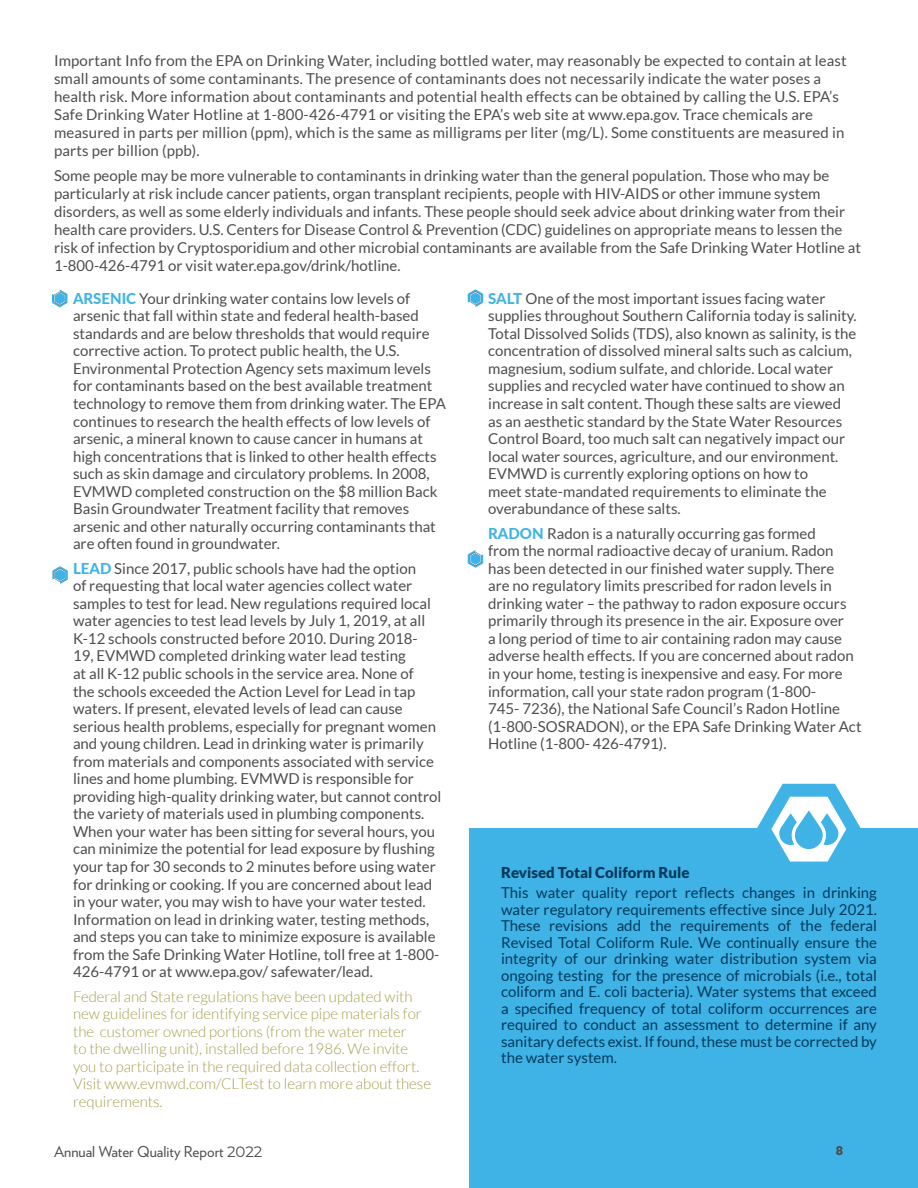
<style>
.page{position:relative;width:918px;height:1188px;background:#fff}
.page>*{position:absolute;margin:0;border:0;box-sizing:border-box;transform-origin:0 0}
.t1{font:15px/17.5px "Lato";color:#4d4d4f}
.t2{font:15px/16.5px "Lato";color:#003a5d;text-align:justify}
.t3{font:300 15px/17.5px "Lato";color:#a49f4b}
.t4{font:15px "Verlag";color:#4d4d4f}
.t5{font:900 15px "Lato";color:#003a5d}
.t6{font:900 15px "Verlag";color:#4d4d4f}
.s1{font-weight:800;color:#40b3e6}
.s2{font-family:"Montserrat"}
</style>
<div class="page">
<div style="left:469px;top:829px;width:449px;height:359px;background:#40b3e6"></div>
<svg style="left:52px;top:290px;width:15px;height:17px"></svg>
<svg style="left:468px;top:289px;width:15px;height:18px"></svg>
<svg style="left:52px;top:566px;width:16px;height:18px"></svg>
<svg style="left:468px;top:550px;width:15px;height:18px"></svg>
<svg style="left:756px;top:784px;width:105px;height:78px"></svg>
<p class="t1" style="left:54px;top:52px;width:794px;line-height:18px">Important Info from the EPA on Drinking Water, including bottled water, may reasonably be expected to contain at least small amounts of some contaminants. The presence of contaminants does not necessarily indicate the water poses a health risk. More information about contaminants and potential health effects can be obtained by calling the U.S. EPA’s Safe Drinking Water Hotline at 1-800-426-4791 or visiting the EPA’s web site at www.epa.gov. Trace chemicals are measured in parts per million (ppm), which is the same as milligrams per liter (mg/L). Some constituents are measured in parts per billion (ppb).</p>
<p class="t1" style="left:54px;top:166px;width:809px;line-height:18px">Some people may be more vulnerable to contaminants in drinking water than the general population. Those who may be particularly at risk include cancer patients, organ transplant recipients, people with HIV-AIDS or other immune system disorders, as well as some elderly individuals and infants. These people should seek advice about drinking water from their health care providers. U.S. Centers for Disease Control &amp; Prevention (CDC) guidelines on appropriate means to lessen the risk of infection by Cryptosporidium and other microbial contaminants are available from the Safe Drinking Water Hotline at 1-800-426-4791 or visit water.epa.gov/drink/hotline.</p>
<p class="t1" style="left:73px;top:289px;width:374px"><span class="s1">ARSENIC</span> Your drinking water contains low levels of arsenic that fall within state and federal health-based standards and are below thresholds that would require corrective action. To protect public health, the U.S.<br>Environmental Protection Agency sets maximum levels for contaminants based on the best available treatment technology to remove them from drinking water. The EPA continues to research the health effects of low levels of arsenic, a mineral known to cause cancer in humans at high concentrations that is linked to other health effects such as skin damage and circulatory problems. In 2008, EVMWD completed construction on the $8 million Back Basin Groundwater Treatment facility that removes arsenic and other naturally occurring contaminants that are often found in groundwater.</p>
<p class="t1" style="left:73px;top:559px;width:370px"><span class="s1">LEAD</span> Since 2017, public schools have had the option<br>of requesting that local water agencies collect water samples to test for lead. New regulations required local water agencies to test lead levels by July 1, 2019, at all K-12 schools constructed before 2010. During 2018- 19, EVMWD completed drinking water lead testing<br>at all K-12 public schools in the service area. None of<br>the schools exceeded the Action Level for Lead in tap waters. If present, elevated levels of lead can cause serious health problems, especially for pregnant women and young children. Lead in drinking water is primarily from materials and components associated with service lines and home plumbing. EVMWD is responsible for providing high-quality drinking water, but cannot control the variety of materials used in plumbing components.<br>When your water has been sitting for several hours, you can minimize the potential for lead exposure by flushing your tap for 30 seconds to 2 minutes before using water for drinking or cooking. If you are concerned about lead in your water, you may wish to have your water tested.<br>Information on lead in drinking water, testing methods, and steps you can take to minimize exposure is available from the Safe Drinking Water Hotline, toll free at 1-800- 426-4791 or at www.epa.gov/ safewater/lead.</p>
<p class="t3" style="left:73px;top:988px;width:360px">Federal and State regulations have been updated with new guidelines for identifying service pipe materials for the customer owned portions (from the water meter<br>to the dwelling unit), installed before 1986. We invite you to participate in the required data collection effort.<br>Visit www.evmwd.com/CLTest to learn more about these requirements.</p>
<p class="t1" style="left:488px;top:289px;width:370px"><span class="s1">SALT</span> One of the most important issues facing water supplies throughout Southern California today is salinity.<br>Total Dissolved Solids (TDS), also known as salinity, is the concentration of dissolved mineral salts such as calcium, magnesium, sodium sulfate, and chloride. Local water supplies and recycled water have continued to show an increase in salt content. Though these salts are viewed as an aesthetic standard by the State Water Resources Control Board, too much salt can negatively impact our local water sources, agriculture, and our environment.<br>EVMWD is currently exploring options on how to<br>meet state-mandated requirements to eliminate the overabundance of these salts.</p>
<p class="t1" style="left:488px;top:524px;width:375px"><span class="s1">RADON</span> Radon is a naturally occurring gas formed<br>from the normal radioactive decay of uranium. Radon<br>has been detected in our finished water supply. There<br>are no regulatory limits prescribed for radon levels in drinking water – the pathway to radon exposure occurs primarily through its presence in the air. Exposure over<br>a long period of time to air containing radon may cause adverse health effects. If you are concerned about radon in your home, testing is inexpensive and easy. For more information, call your state radon program (1-800-<br>745- 7236), the National Safe Council’s Radon Hotline (1-800-SOSRADON), or the EPA Safe Drinking Water Act Hotline (1-800- 426-4791).</p>
<p class="t5" style="left:501px;top:864px;width:190px">Revised Total Coliform Rule</p>
<p class="t2" style="left:501px;top:885px;width:377px">This water quality report reflects changes in drinking water regulatory requirements effective since July 2021.<br>These revisions add the requirements of the federal Revised Total Coliform Rule. We continually ensure the integrity of our drinking water distribution system via ongoing testing for the presence of microbials (i.e., total coliform and E. coli bacteria). Water systems that exceed a specified frequency of total coliform occurrences are required to conduct an assessment to determine if any sanitary defects exist. If found, these must be corrected by the water system.</p>
<p class="t4" style="left:54px;top:1140px;width:210px">Annual Water Quality Report <span class="s2">2022</span></p>
<p class="t6" style="left:836px;top:1138px;width:10px">8</p>
</div>
